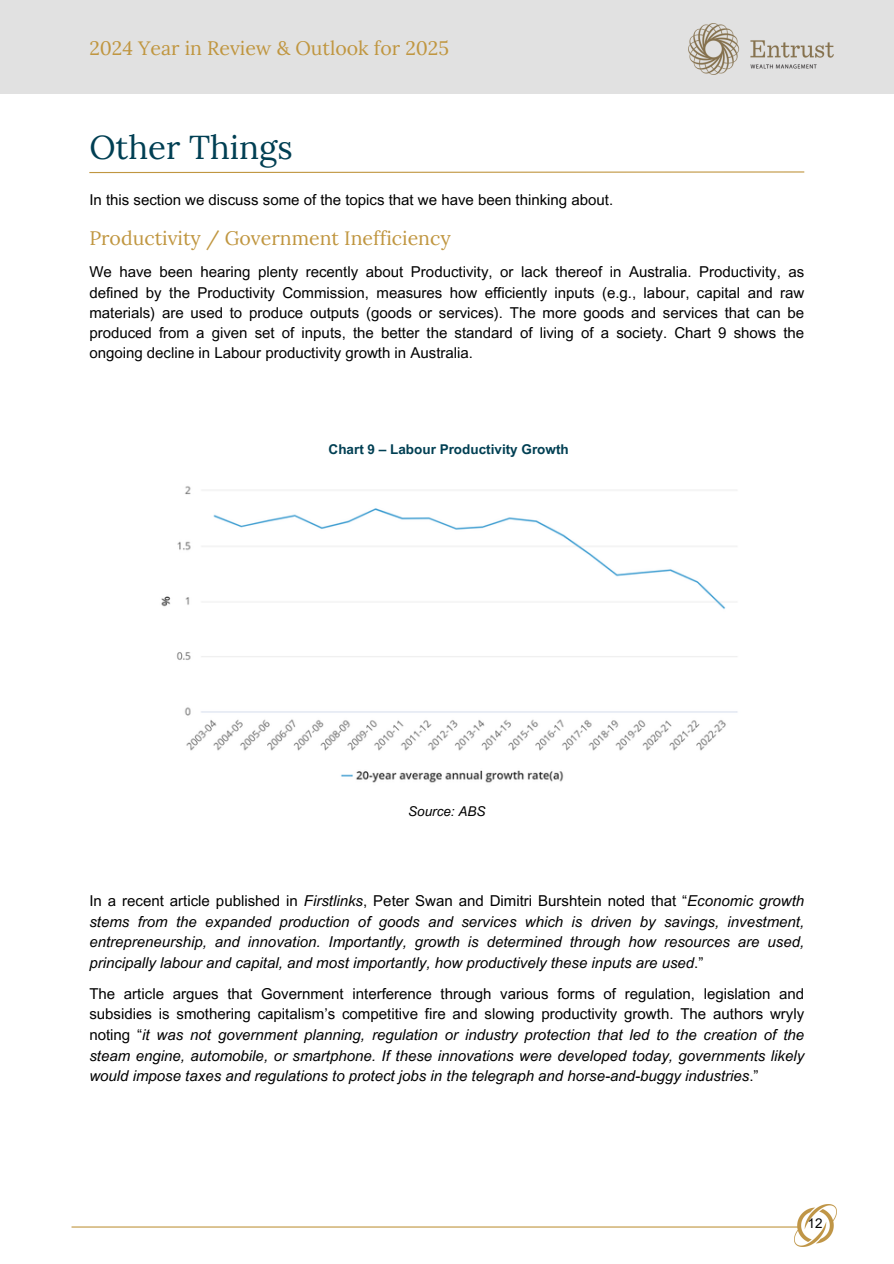
<style>
.page{position:relative;width:894px;height:1264px;background:#fff}
.page>*{position:absolute;margin:0;border:0;box-sizing:border-box;transform-origin:0 0}
.t1{font:33px "Lora";color:#003f53}
.t2{font:19.5px "Lora";color:#c09640}
.t3{font:italic 15px/20.7px "Arial MT Pro";color:#000;text-align:justify}
.t4{font:15px/20.2px "Arial MT Pro";color:#000;text-align:justify}
.t5{font:700 13.5px "Arial MT Pro";color:#003f53}
.t6{font:italic 13.5px "Arial MT Pro";color:#000}
.t7{font:13.5px "Arial MT Pro";color:#000}
.s1{font-style:normal}
</style>
<div class="page">
<svg style="left:89px;top:171px;width:716px;height:3px"></svg>
<img style="left:161px;top:486px;width:577px;height:297px">
<div style="left:0;top:0;width:893px;height:94px;background:#e1e1e1"></div>
<img style="left:688px;top:24px;width:144px;height:50px">
<hr style="left:71px;top:1226px;width:728px;height:1px;background:#c09640">
<img style="left:794px;top:1204px;width:41px;height:42px">
<h4 class="t2" style="left:89px;top:36px;width:361px">2024 Year in Review &amp; Outlook for 2025</h4>
<p class="t1" style="left:89px;top:125px;width:205px">Other Things</p>
<h2 class="t4" style="left:89px;top:192px;width:525px">In this section we discuss some of the topics that we have been thinking about.</h2>
<h1 class="t2" style="left:89px;top:225px;width:363px">Productivity / Government Inefficiency</h1>
<p class="t4" style="left:89px;top:264px;width:716px">We have been hearing plenty recently about Productivity, or lack thereof in Australia. Productivity, as defined by the Productivity Commission, measures how efficiently inputs (e.g., labour, capital and raw materials) are used to produce outputs (goods or services). The more goods and services that can be produced from a given set of inputs, the better the standard of living of a society. Chart 9 shows the ongoing decline in Labour productivity growth in Australia.</p>
<p class="t5" style="left:328px;top:444px;width:242px">Chart 9 – Labour Productivity Growth</p>
<h3 class="t6" style="left:408px;top:806px;width:79px">Source: ABS</h3>
<h2 class="t3" style="left:89px;top:892px;width:716px"><span class="s1">In a recent article published in</span> Firstlinks<span class="s1">, Peter Swan and Dimitri Burshtein noted that “</span>Economic growth stems from the expanded production of goods and services which is driven by savings, investment, entrepreneurship, and innovation. Importantly, growth is determined through how resources are used, principally labour and capital, and most importantly, how productively these inputs are used<span class="s1">.”</span></h2>
<h3 class="t3" style="left:89px;top:984px;width:716px"><span class="s1">The article argues that Government interference through various forms of regulation, legislation and subsidies is smothering capitalism’s competitive fire and slowing productivity growth. The authors wryly noting “</span>it was not government planning, regulation or industry protection that led to the creation of the steam engine, automobile, or smartphone. If these innovations were developed today, governments likely would impose taxes and regulations to protect jobs in the telegraph and horse-and-buggy industries<span class="s1">.”</span></h3>
<p class="t7" style="left:807px;top:1217px;width:17px">12</p>
</div>
